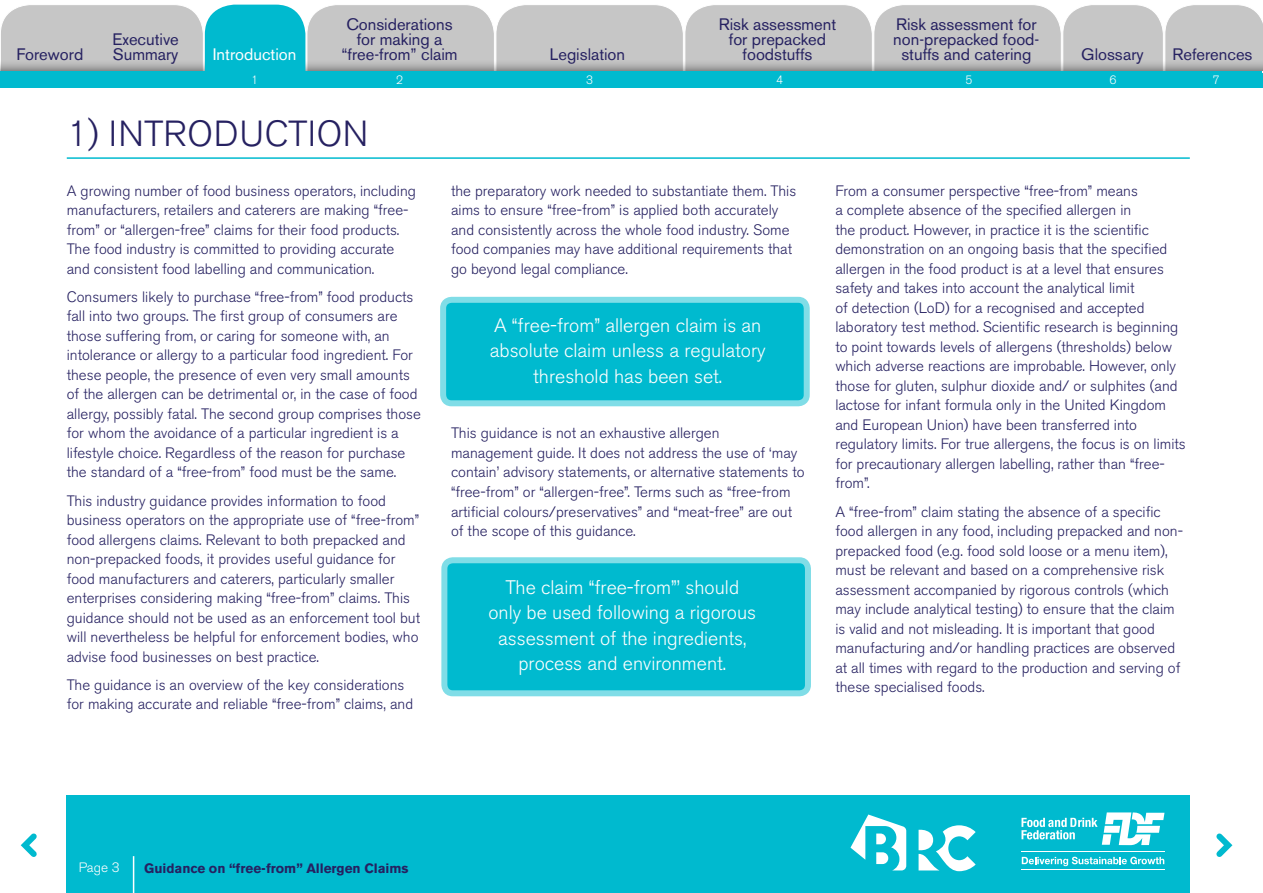
<style>
.page{position:relative;width:1263px;height:893px;background:#fff}
.page>*{position:absolute;margin:0;border:0;box-sizing:border-box;transform-origin:0 0}
.t1{font:300 36px "Akzidenz Grotesk BE";letter-spacing:.02em;color:#262161}
.t2{font:300 19.5px/25.5px "Akzidenz Grotesk BE";color:#fff;text-align:center}
.t3{font:16.5px/15px "Akzidenz Grotesk BE";color:#262161}
.t4{font:16.5px "Akzidenz Grotesk BE";color:#fff}
.t5{font:300 15px/19.5px "Akzidenz Grotesk BE";color:#262161}
.t6{font:700 13.5px "Akzidenz Grotesk BE";color:#262161}
.t7{font:300 13.5px "Akzidenz Grotesk BE";color:#fff}
.t8{font:300 12px "Akzidenz Grotesk BE";color:#fff}
</style>
<div class="page">
<div style="left:67px;top:795px;width:1123px;height:98px;background:#00bacf"></div>
<hr style="left:1021px;top:851px;width:143px;height:1px;background:#fff">
<hr style="left:1021px;top:869px;width:143px;height:1px;background:#fff">
<svg style="left:1021px;top:812px;width:143px;height:33px"></svg>
<svg style="left:1022px;top:857px;width:142px;height:9px"></svg>
<svg style="left:918px;top:825px;width:58px;height:46px"></svg>
<svg style="left:850px;top:814px;width:56px;height:56px"></svg>
<hr style="left:133px;top:856px;width:1px;height:37px;background:#fff">
<div style="left:0;top:73px;width:1263px;height:14px;background:#00bacf"></div>
<hr style="left:0;top:71px;width:1262px;height:3px;background:#00bacf">
<svg style="left:1216px;top:833px;width:17px;height:24px"></svg>
<svg style="left:20px;top:833px;width:17px;height:24px"></svg>
<hr style="left:67px;top:157px;width:1123px;height:2px;background:#00bacf">
<div style="left:443px;top:300px;width:364px;height:103px;background:#00bacf;border-radius:9px"></div>
<div style="left:440px;top:297px;width:370px;height:109px;border:6px solid #80dde7;border-radius:9px"></div>
<div style="left:444px;top:560px;width:364px;height:133px;background:#00bacf;border-radius:9px"></div>
<div style="left:441px;top:557px;width:370px;height:139px;border:6px solid #80dde7;border-radius:9px"></div>
<svg style="left:0;top:4px;width:1263px;height:67px;background:#b7c5c6"></svg>
<p class="t3" style="left:341px;top:17px;width:118px;text-align:center">Considerations for making a “free-from” claim</p>
<p class="t3" style="left:719px;top:17px;width:119px;text-align:center">Risk assessment for prepacked foodstuffs</p>
<p class="t3" style="left:893px;top:17px;width:148px">Risk assessment for non-prepacked food-</p>
<p class="t3" style="left:113px;top:32px;width:68px">Executive<br>Summary</p>
<p class="t3" style="left:17px;top:47px;width:68px">Foreword</p>
<p class="t3" style="left:901px;top:47px;width:131px">stuffs and catering</p>
<p class="t3" style="left:550px;top:47px;width:77px">Legislation</p>
<p class="t4" style="left:213px;top:44px;width:85px">Introduction</p>
<p class="t3" style="left:1081px;top:47px;width:64px">Glossary</p>
<p class="t3" style="left:1172px;top:47px;width:82px">References</p>
<p class="t8" style="left:251px;top:73px;width:8px">1</p>
<p class="t8" style="left:396px;top:73px;width:8px">2</p>
<p class="t8" style="left:586px;top:73px;width:8px">3</p>
<p class="t8" style="left:776px;top:73px;width:8px">4</p>
<p class="t8" style="left:965px;top:73px;width:8px">5</p>
<p class="t8" style="left:1109px;top:73px;width:8px">6</p>
<p class="t8" style="left:1213px;top:73px;width:8px">7</p>
<h1 class="t1" style="left:67px;top:113px;width:303px">1) INTRODUCTION</h1>
<p class="t5" style="left:67px;top:181px;width:351px">A growing number of food business operators, including manufacturers, retailers and caterers are making “free&shy;from” or “allergen-free” claims for their food products.<br>The food industry is committed to providing accurate and consistent food labelling and communication.</p>
<p class="t5" style="left:67px;top:287px;width:356px">Consumers likely to purchase “free-from” food products fall into two groups. The first group of consumers are those suffering from, or caring for someone with, an intolerance or allergy to a particular food ingredient. For these people, the presence of even very small amounts of the allergen can be detrimental or, in the case of food allergy, possibly fatal. The second group comprises those for whom the avoidance of a particular ingredient is a lifestyle choice. Regardless of the reason for purchase the standard of a “free-from” food must be the same.</p>
<p class="t5" style="left:67px;top:491px;width:355px">This industry guidance provides information to food business operators on the appropriate use of “free-from” food allergens claims. Relevant to both prepacked and non-prepacked foods, it provides useful guidance for food manufacturers and caterers, particularly smaller enterprises considering making “free-from” claims. This guidance should not be used as an enforcement tool but will nevertheless be helpful for enforcement bodies, who advise food businesses on best practice.</p>
<p class="t5" style="left:67px;top:675px;width:348px">The guidance is an overview of the key considerations for making accurate and reliable “free-from” claims, and</p>
<p class="t5" style="left:451px;top:181px;width:347px">the preparatory work needed to substantiate them. This aims to ensure “free-from” is applied both accurately and consistently across the whole food industry. Some food companies may have additional requirements that go beyond legal compliance.</p>
<h2 class="t2" style="left:490px;top:313px;width:277px">A “free-from” allergen claim is an absolute claim unless a regulatory threshold has been set.</h2>
<p class="t5" style="left:451px;top:424px;width:355px">This guidance is not an exhaustive allergen management guide. It does not address the use of ‘may contain’ advisory statements, or alternative statements to “free-from” or “allergen-free”. Terms such as “free-from artificial colours/preservatives” and “meat-free” are out of the scope of this guidance.</p>
<h2 class="t2" style="left:488px;top:575px;width:269px">The claim “free-from”’ should only be used following a rigorous assessment of the ingredients, process and environment.</h2>
<p class="t5" style="left:835px;top:181px;width:352px">From a consumer perspective “free-from” means<br>a complete absence of the specified allergen in<br>the product. However, in practice it is the scientific demonstration on an ongoing basis that the specified allergen in the food product is at a level that ensures safety and takes into account the analytical limit<br>of detection (LoD) for a recognised and accepted laboratory test method. Scientific research is beginning to point towards levels of allergens (thresholds) below which adverse reactions are improbable. However, only those for gluten, sulphur dioxide and/ or sulphites (and lactose for infant formula only in the United Kingdom and European Union) have been transferred into regulatory limits. For true allergens, the focus is on limits for precautionary allergen labelling, rather than “free&shy;from”.</p>
<p class="t5" style="left:835px;top:502px;width:349px">A “free-from” claim stating the absence of a specific food allergen in any food, including prepacked and non&shy;prepacked food (e.g. food sold loose or a menu item), must be relevant and based on a comprehensive risk assessment accompanied by rigorous controls (which may include analytical testing) to ensure that the claim is valid and not misleading. It is important that good manufacturing and/or handling practices are observed at all times with regard to the production and serving of these specialised foods.</p>
<p class="t7" style="left:79px;top:860px;width:42px">Page 3</p>
<p class="t6" style="left:144px;top:860px;width:266px">Guidance on “free-from” Allergen Claims</p>
</div>
